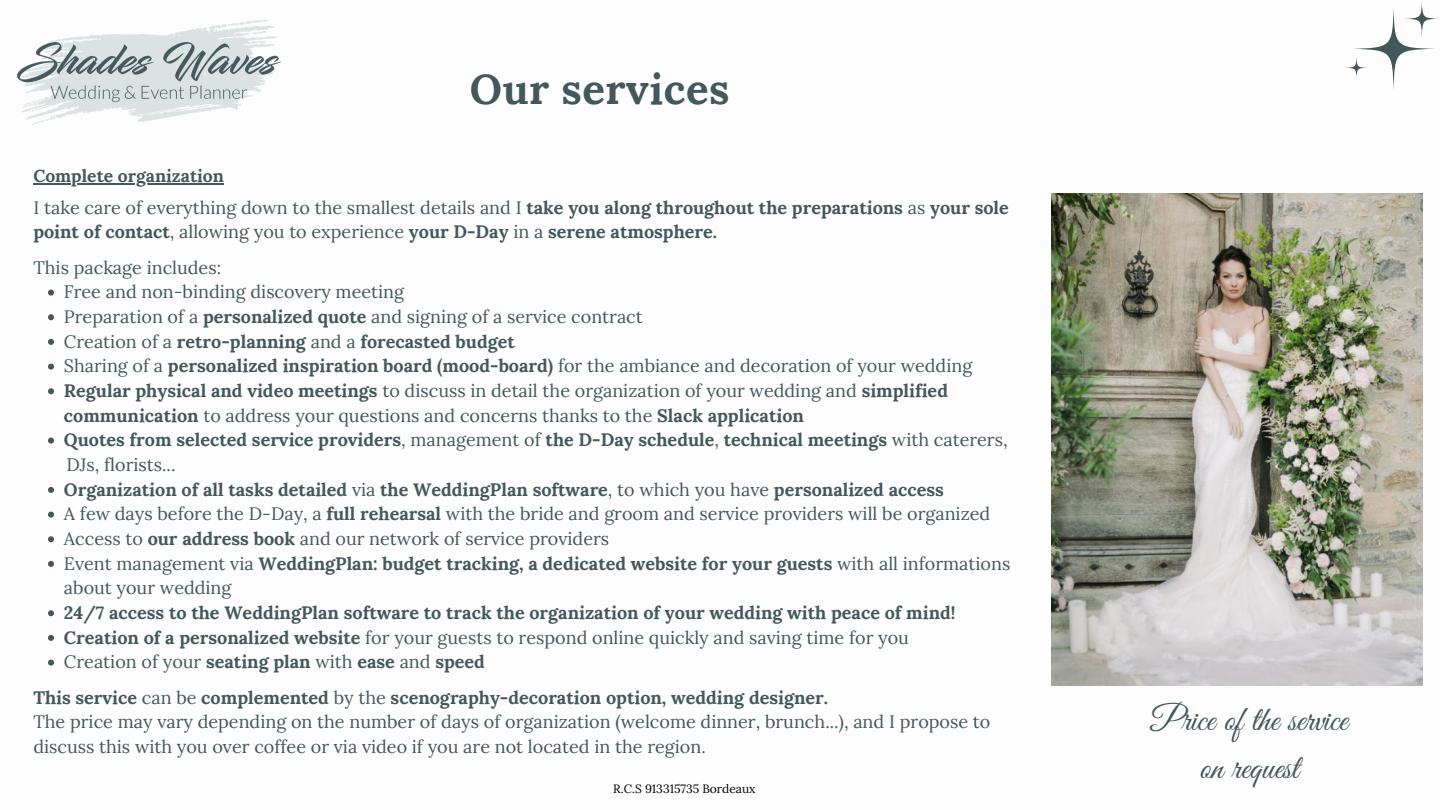
<style>
.page{position:relative;width:1440px;height:810px;background:#fff}
.page>*{position:absolute;margin:0;border:0;box-sizing:border-box;transform-origin:0 0}
.t1{font:700 42px "Lora";letter-spacing:.015em;color:#43585b}
.t2{font:35px/48.8px "Great Vibes";color:#43585b;text-align:center}
.t3{font:18px/24.7px "Lora";color:#43585b}
.t4{font:700 18px/24.7px "Lora";color:#43585b}
.t5{font:700 17.5px "Lora";color:#43585b}
.t6{font:12px "Lora";color:#000}
.s1{font-weight:400}
.s2{font-weight:700}
</style>
<div class="page">
<img style="left:16px;top:20px;width:265px;height:105px">
<svg style="left:1352px;top:8px;width:83px;height:82px"></svg>
<svg style="left:1345px;top:56px;width:23px;height:24px"></svg>
<svg style="left:1404px;top:1px;width:36px;height:36px"></svg>
<svg style="left:48px;top:290px;width:6px;height:6px"></svg>
<svg style="left:48px;top:314px;width:6px;height:6px"></svg>
<svg style="left:48px;top:339px;width:6px;height:6px"></svg>
<svg style="left:48px;top:364px;width:6px;height:6px"></svg>
<svg style="left:48px;top:388px;width:6px;height:6px"></svg>
<svg style="left:48px;top:438px;width:6px;height:6px"></svg>
<svg style="left:48px;top:487px;width:6px;height:6px"></svg>
<svg style="left:48px;top:512px;width:6px;height:6px"></svg>
<svg style="left:48px;top:536px;width:6px;height:6px"></svg>
<svg style="left:48px;top:561px;width:6px;height:6px"></svg>
<svg style="left:48px;top:610px;width:6px;height:6px"></svg>
<svg style="left:48px;top:635px;width:6px;height:6px"></svg>
<svg style="left:48px;top:660px;width:6px;height:6px"></svg>
<hr style="left:33px;top:183px;width:191px;height:2px;background:#43585b">
<img style="left:1052px;top:193px;width:370px;height:492px">
<h4 class="t5" style="left:33px;top:164px;width:192px">Complete organization</h4>
<h1 class="t1" style="left:470px;top:62px;width:261px">Our services</h1>
<h3 class="t4" style="left:33px;top:195px;width:977px"><span class="s1">I take care of everything down to the smallest details and I</span> take you along throughout the preparations <span class="s1">as</span> your sole point of contact<span class="s1">, allowing you to experience</span> your D-Day <span class="s1">in a</span> serene atmosphere.</h3>
<h4 class="t3" style="left:33px;top:255px;width:189px">This package includes:</h4>
<h4 class="t3" style="left:64px;top:279px;width:342px">Free and non-binding discovery meeting</h4>
<p class="t3" style="left:64px;top:304px;width:580px">Preparation of a <span class="s2">personalized quote</span> and signing of a service contract</p>
<p class="t4" style="left:64px;top:329px;width:452px"><span class="s1">Creation of a</span> retro-planning <span class="s1">and a</span> forecasted budget</p>
<p class="t3" style="left:64px;top:353px;width:910px">Sharing of a <span class="s2">personalized inspiration board (mood-board)</span> for the ambiance and decoration of your wedding</p>
<p class="t3" style="left:64px;top:378px;width:886px"><span class="s2">Regular physical and video meetings</span> to discuss in detail the organization of your wedding and <span class="s2">simplified communication</span> to address your questions and concerns thanks to the <span class="s2">Slack application</span></p>
<p class="t4" style="left:64px;top:427px;width:945px">Quotes from selected service providers<span class="s1">, management of</span> the D-Day schedule<span class="s1">,</span> technical meetings <span class="s1">with caterers,</span></p>
<p class="t3" style="left:66px;top:452px;width:110px">DJs, florists...</p>
<h4 class="t4" style="left:64px;top:477px;width:881px">Organization of all tasks detailed <span class="s1">via</span> the WeddingPlan software<span class="s1">, to which you have</span> personalized access</h4>
<p class="t3" style="left:64px;top:501px;width:928px">A few days before the D-Day, a <span class="s2">full rehearsal</span> with the bride and groom and service providers will be organized</p>
<p class="t3" style="left:64px;top:526px;width:547px">Access to <span class="s2">our address book</span> and our network of service providers</p>
<p class="t4" style="left:64px;top:551px;width:948px"><span class="s1">Event management via</span> WeddingPlan: budget tracking, a dedicated website for your guests <span class="s1">with all informations about your wedding</span></p>
<p class="t4" style="left:64px;top:600px;width:893px">24/7 access to the WeddingPlan software to track the organization of your wedding with peace of mind!</p>
<p class="t3" style="left:64px;top:625px;width:847px"><span class="s2">Creation of a personalized website</span> for your guests to respond online quickly and saving time for you</p>
<p class="t3" style="left:64px;top:649px;width:423px">Creation of your <span class="s2">seating plan</span> with <span class="s2">ease</span> and <span class="s2">speed</span></p>
<h4 class="t3" style="left:33px;top:685px;width:959px"><span class="s2">This service</span> can be <span class="s2">complemented</span> by the <span class="s2">scenography-decoration option, wedding designer.<br></span>The price may vary depending on the number of days of organization (welcome dinner, brunch...), and I propose to discuss this with you over coffee or via video if you are not located in the region.</h4>
<p class="t6" style="left:613px;top:780px;width:144px">R.C.S 913315735 Bordeaux</p>
<p class="t2" style="left:1151px;top:697px;width:198px">Price of the service on request</p>
</div>
